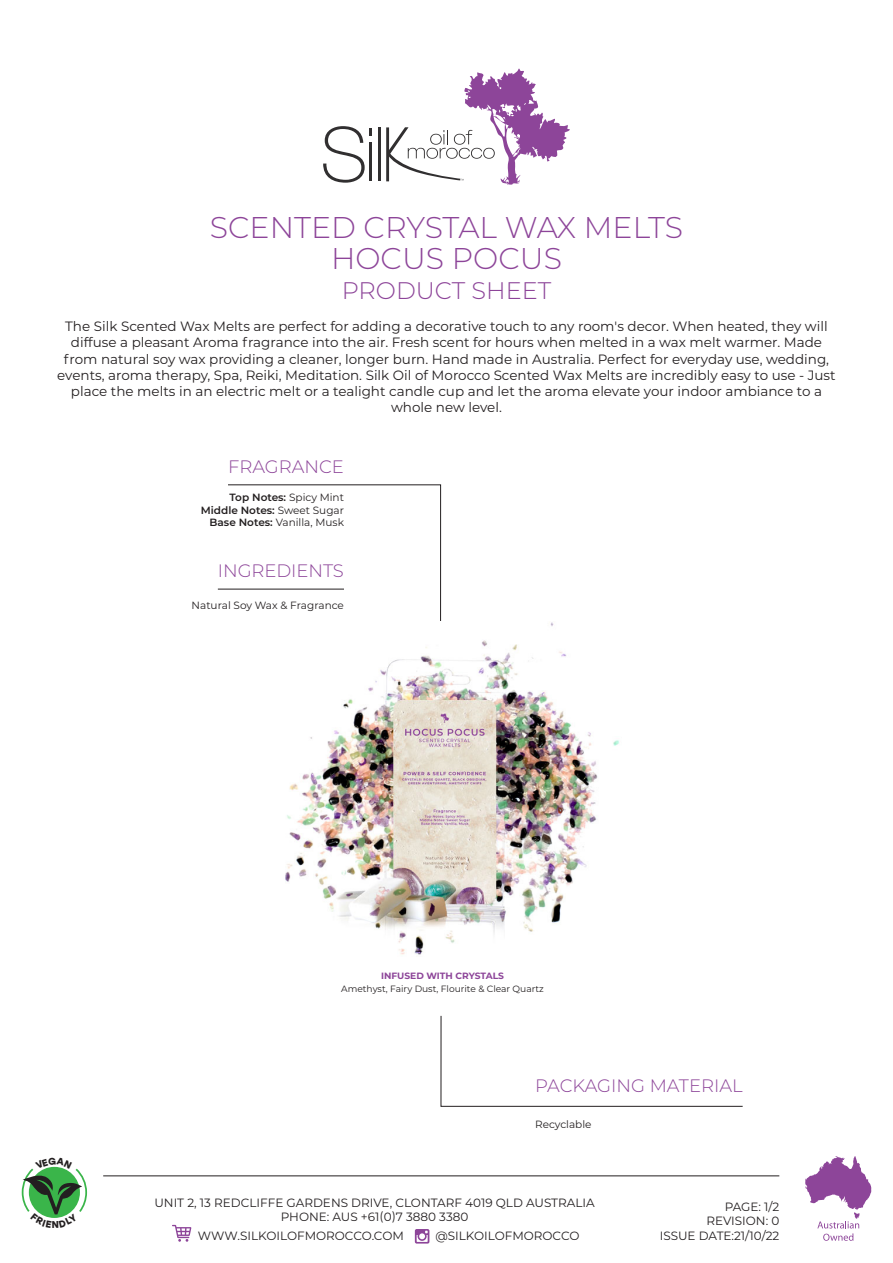
<style>
.page{position:relative;width:893px;height:1263px;background:#fff}
.page>*{position:absolute;margin:0;border:0;box-sizing:border-box;transform-origin:0 0}
.t1{font:300 30px "Montserrat";color:#8d4599}
.t2{font:300 24px "Montserrat";color:#8d4599}
.t3{font:300 18px "Montserrat";color:#8d4599}
.t4{font:13.5px/16.2px "Montserrat";color:#231f20;text-align:center}
.t5{font:12px "Montserrat";color:#231f20}
.t6{font:600 10.5px/12.6px "Montserrat";color:#231f20;text-align:right}
.t7{font:10.5px "Montserrat";color:#231f20}
.t8{font:9.15px "Montserrat";color:#231f20}
.t9{font:700 9.15px "Montserrat";color:#8d4599}
.s1{font-weight:400}
</style>
<div class="page">
<svg style="left:415px;top:1229px;width:14px;height:14px"></svg>
<svg style="left:172px;top:1225px;width:19px;height:17px"></svg>
<svg style="left:228px;top:484px;width:213px;height:137px"></svg>
<svg style="left:441px;top:1015px;width:302px;height:92px"></svg>
<hr style="left:218px;top:589px;width:126px;height:1px;background:#231f20">
<svg style="left:805px;top:1156px;width:66px;height:85px"></svg>
<img style="left:285px;top:622px;width:335px;height:333px">
<hr style="left:378px;top:127px;width:3px;height:54px;background:#312f30">
<svg style="left:323px;top:126px;width:49px;height:57px"></svg>
<svg style="left:386px;top:69px;width:184px;height:116px"></svg>
<hr style="left:103px;top:1175px;width:676px;height:1px;background:#231f20">
<svg style="left:21px;top:1166px;width:67px;height:52px"></svg>
<p class="t1" style="left:210px;top:207px;width:475px">SCENTED CRYSTAL WAX MELTS</p>
<p class="t1" style="left:331px;top:238px;width:232px">HOCUS POCUS</p>
<p class="t2" style="left:342px;top:275px;width:211px">PRODUCT SHEET</p>
<p class="t4" style="left:57px;top:318px;width:780px">The Silk Scented Wax Melts are perfect for adding a decorative touch to any room's decor. When heated, they will diffuse a pleasant Aroma fragrance into the air. Fresh scent for hours when melted in a wax melt warmer. Made from natural soy wax providing a cleaner, longer burn. Hand made in Australia. Perfect for everyday use, wedding, events, aroma therapy, Spa, Reiki, Meditation. Silk Oil of Morocco Scented Wax Melts are incredibly easy to use - Just place the melts in an electric melt or a tealight candle cup and let the aroma elevate your indoor ambiance to a whole new level.</p>
<p class="t3" style="left:228px;top:454px;width:117px">FRAGRANCE</p>
<p class="t6" style="left:201px;top:491px;width:145px">Top Notes: <span class="s1">Spicy Mint<br></span>Middle Notes: <span class="s1">Sweet Sugar<br></span>Base Notes: <span class="s1">Vanilla, Musk</span></p>
<p class="t3" style="left:218px;top:558px;width:128px">INGREDIENTS</p>
<p class="t7" style="left:192px;top:598px;width:154px">Natural Soy Wax &amp; Fragrance</p>
<p class="t9" style="left:381px;top:969px;width:124px">INFUSED WITH CRYSTALS</p>
<p class="t8" style="left:341px;top:983px;width:204px">Amethyst, Fairy Dust, Flourite &amp; Clear Quartz</p>
<p class="t3" style="left:535px;top:1073px;width:209px">PACKAGING MATERIAL</p>
<p class="t7" style="left:535px;top:1117px;width:58px">Recyclable</p>
<p class="t5" style="left:154px;top:1194px;width:442px">UNIT 2, 13 REDCLIFFE GARDENS DRIVE, CLONTARF 4019 QLD AUSTRALIA</p>
<p class="t5" style="left:281px;top:1209px;width:189px">PHONE: AUS +61(0)7 3880 3380</p>
<p class="t5" style="left:198px;top:1227px;width:208px">WWW.SILKOILOFMOROCCO.COM</p>
<p class="t5" style="left:435px;top:1227px;width:146px">@SILKOILOFMOROCCO</p>
<p class="t5" style="left:725px;top:1198px;width:56px">PAGE: 1/2</p>
<p class="t5" style="left:706px;top:1213px;width:74px">REVISION: 0</p>
<p class="t5" style="left:660px;top:1227px;width:121px">ISSUE DATE:21/10/22</p>
</div>
